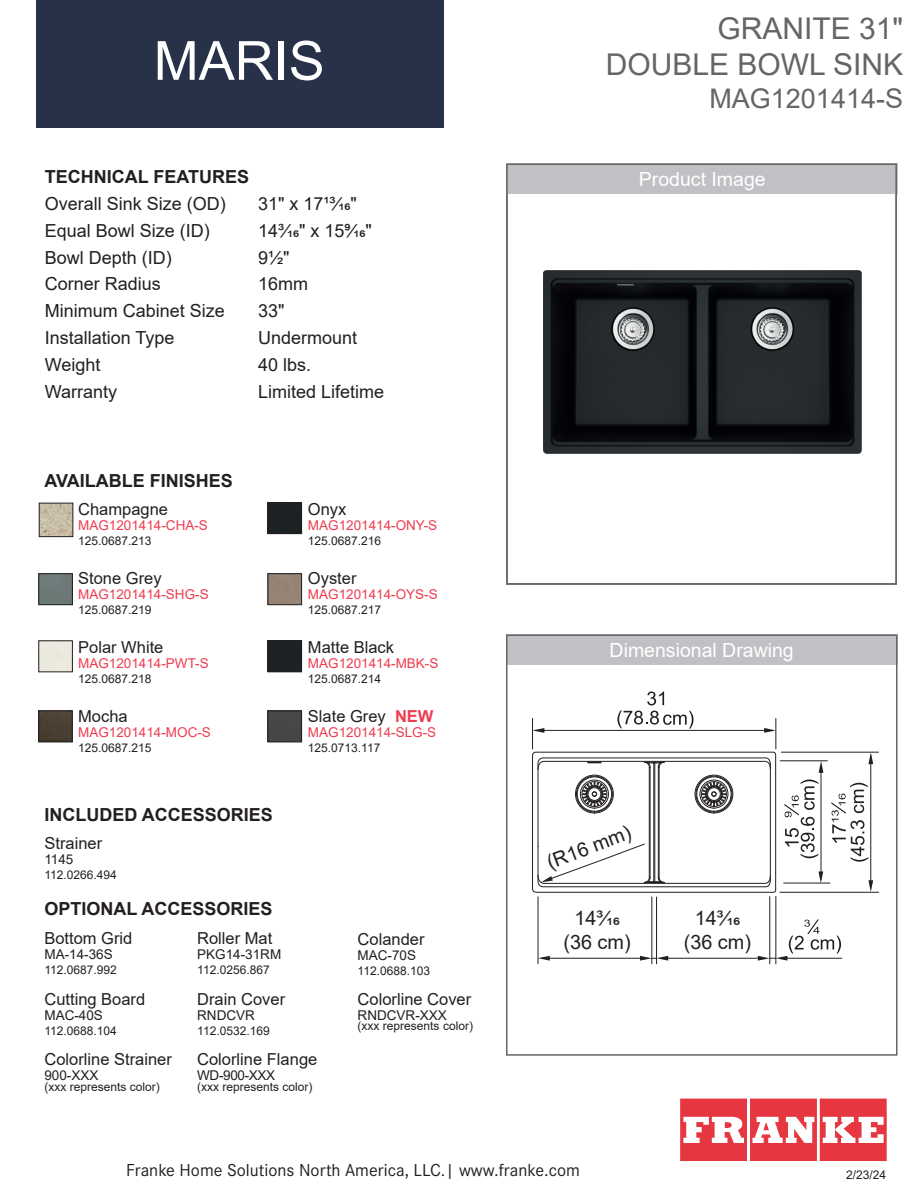
<style>
.page{position:relative;width:918px;height:1188px;background:#fff}
.page>*{position:absolute;margin:0;border:0;box-sizing:border-box;transform-origin:0 0}
.t1{font:54px "Arial";color:#fff}
.t2{font:30px "Arial";color:#656568}
.t3{font:27px "Arial";color:#656568}
.t4{font:19.8px/23.9px "Arial";color:#231f20;text-align:center}
.t5{font:19.5px "Arial";color:#fff}
.t6{font:18px "Arial";color:#231f20}
.t7{font:700 18px "Arial";color:#231f20}
.t8{font:18px "Corporate S";color:#231f20}
.t9{font:16.5px "Arial";color:#231f20}
.t10{font:13.5px "Arial";color:#ee3d50}
.t11{font:13.5px "Arial";color:#231f20}
.t12{font:12px "Arial";color:#231f20}
.s1{font-weight:700;color:#ee3d50}
</style>
<div class="page">
<img style="left:270px;top:642px;width:30px;height:28px">
<div style="left:268px;top:640px;width:34px;height:32px;border:1px solid #231f20"></div>
<img style="left:270px;top:575px;width:30px;height:28px">
<div style="left:268px;top:573px;width:34px;height:32px;border:1px solid #231f20"></div>
<img style="left:41px;top:505px;width:30px;height:30px">
<div style="left:39px;top:503px;width:34px;height:34px;border:1px solid #231f20"></div>
<img style="left:40px;top:713px;width:31px;height:27px">
<div style="left:38px;top:711px;width:35px;height:31px;border:1px solid #231f20"></div>
<div style="left:38px;top:640px;width:35px;height:32px;border:1px solid #231f20"></div>
<img style="left:40px;top:575px;width:31px;height:28px">
<div style="left:38px;top:573px;width:35px;height:32px;border:1px solid #231f20"></div>
<img style="left:270px;top:504px;width:30px;height:28px">
<div style="left:268px;top:502px;width:34px;height:32px;border:1px solid #231f20"></div>
<div style="left:37px;top:0;width:407px;height:127px;background:#273148"></div>
<img style="left:270px;top:713px;width:30px;height:27px">
<div style="left:268px;top:711px;width:34px;height:31px;border:1px solid #231f20"></div>
<svg style="left:680px;top:1099px;width:206px;height:62px"></svg>
<div style="left:507px;top:164px;width:391px;height:30px;background:#c0c1c4"></div>
<div style="left:506px;top:164px;width:391px;height:421px;border:2px solid #656568"></div>
<div style="left:506px;top:634px;width:392px;height:31px;background:#c0c1c4"></div>
<div style="left:506px;top:634px;width:392px;height:422px;border:2px solid #656568"></div>
<img style="left:543px;top:270px;width:319px;height:184px">
<svg style="left:532px;top:752px;width:244px;height:141px"></svg>
<hr style="left:870px;top:756px;width:1px;height:129px;background:#231f20">
<hr style="left:821px;top:767px;width:1px;height:109px;background:#231f20">
<svg style="left:868px;top:753px;width:5px;height:11px"></svg>
<svg style="left:868px;top:880px;width:5px;height:12px"></svg>
<svg style="left:819px;top:762px;width:4px;height:11px"></svg>
<svg style="left:818px;top:871px;width:5px;height:12px"></svg>
<svg style="left:764px;top:728px;width:12px;height:5px"></svg>
<svg style="left:533px;top:728px;width:11px;height:5px"></svg>
<svg style="left:539px;top:956px;width:11px;height:5px"></svg>
<hr style="left:535px;top:730px;width:235px;height:1px;background:#231f20">
<hr style="left:786px;top:958px;width:56px;height:1px;background:#231f20">
<hr style="left:662px;top:958px;width:100px;height:1px;background:#231f20">
<hr style="left:542px;top:958px;width:99px;height:1px;background:#231f20">
<svg style="left:640px;top:956px;width:28px;height:5px"></svg>
<hr style="left:780px;top:892px;width:99px;height:1px;background:#231f20">
<hr style="left:781px;top:752px;width:98px;height:1px;background:#231f20">
<hr style="left:532px;top:718px;width:1px;height:31px;background:#231f20">
<hr style="left:776px;top:718px;width:1px;height:31px;background:#231f20">
<hr style="left:652px;top:897px;width:1px;height:67px;background:#231f20">
<hr style="left:538px;top:897px;width:1px;height:67px;background:#231f20">
<hr style="left:780px;top:761px;width:47px;height:1px;background:#231f20">
<hr style="left:656px;top:897px;width:1px;height:67px;background:#231f20">
<hr style="left:769px;top:897px;width:1px;height:67px;background:#231f20">
<hr style="left:784px;top:883px;width:46px;height:1px;background:#231f20">
<hr style="left:776px;top:896px;width:1px;height:68px;background:#231f20">
<svg style="left:831px;top:783px;width:37px;height:79px"></svg>
<svg style="left:617px;top:692px;width:77px;height:37px"></svg>
<svg style="left:784px;top:780px;width:34px;height:78px"></svg>
<svg style="left:758px;top:919px;width:83px;height:42px"></svg>
<p class="t1" style="left:154px;top:24px;width:173px">MARIS</p>
<p class="t7" style="left:45px;top:164px;width:206px">TECHNICAL FEATURES</p>
<p class="t6" style="left:45px;top:191px;width:183px">Overall Sink Size (OD)</p>
<p class="t6" style="left:258px;top:191px;width:100px">31" x 1713/16"</p>
<p class="t6" style="left:45px;top:218px;width:167px">Equal Bowl Size (ID)</p>
<p class="t6" style="left:258px;top:218px;width:115px">143/16" x 159/16"</p>
<p class="t6" style="left:45px;top:245px;width:129px">Bowl Depth (ID)</p>
<p class="t6" style="left:258px;top:245px;width:33px">91/2"</p>
<p class="t6" style="left:45px;top:271px;width:118px">Corner Radius</p>
<p class="t6" style="left:258px;top:271px;width:52px">16mm</p>
<p class="t6" style="left:45px;top:298px;width:182px">Minimum Cabinet Size</p>
<p class="t6" style="left:258px;top:298px;width:28px">33"</p>
<p class="t6" style="left:45px;top:325px;width:131px">Installation Type</p>
<p class="t6" style="left:258px;top:325px;width:101px">Undermount</p>
<p class="t6" style="left:45px;top:352px;width:57px">Weight</p>
<p class="t6" style="left:258px;top:352px;width:55px">40 lbs.</p>
<p class="t6" style="left:45px;top:379px;width:74px">Warranty</p>
<p class="t6" style="left:258px;top:379px;width:128px">Limited Lifetime</p>
<p class="t7" style="left:44px;top:468px;width:190px">AVAILABLE FINISHES</p>
<p class="t9" style="left:78px;top:498px;width:91px">Champagne</p>
<p class="t10" style="left:78px;top:516px;width:131px">MAG1201414-CHA-S</p>
<p class="t12" style="left:78px;top:533px;width:75px">125.0687.213</p>
<p class="t9" style="left:78px;top:567px;width:85px">Stone Grey</p>
<p class="t10" style="left:78px;top:585px;width:132px">MAG1201414-SHG-S</p>
<p class="t12" style="left:78px;top:602px;width:75px">125.0687.219</p>
<p class="t9" style="left:78px;top:636px;width:87px">Polar White</p>
<p class="t10" style="left:78px;top:654px;width:132px">MAG1201414-PWT-S</p>
<p class="t12" style="left:78px;top:671px;width:75px">125.0687.218</p>
<p class="t9" style="left:78px;top:705px;width:51px">Mocha</p>
<p class="t10" style="left:78px;top:723px;width:134px">MAG1201414-MOC-S</p>
<p class="t12" style="left:78px;top:740px;width:75px">125.0687.215</p>
<p class="t7" style="left:44px;top:802px;width:230px">INCLUDED ACCESSORIES</p>
<p class="t9" style="left:44px;top:832px;width:59px">Strainer</p>
<p class="t11" style="left:44px;top:850px;width:31px">1145</p>
<p class="t12" style="left:44px;top:867px;width:74px">112.0266.494</p>
<p class="t7" style="left:44px;top:896px;width:230px">OPTIONAL ACCESSORIES</p>
<p class="t9" style="left:44px;top:927px;width:90px">Bottom Grid</p>
<p class="t11" style="left:44px;top:945px;width:70px">MA-14-36S</p>
<p class="t12" style="left:44px;top:961px;width:74px">112.0687.992</p>
<p class="t9" style="left:197px;top:927px;width:77px">Roller Mat</p>
<p class="t11" style="left:197px;top:945px;width:86px">PKG14-31RM</p>
<p class="t12" style="left:197px;top:961px;width:74px">112.0256.867</p>
<p class="t9" style="left:44px;top:987px;width:102px">Cutting Board</p>
<p class="t11" style="left:44px;top:1006px;width:60px">MAC-40S</p>
<p class="t12" style="left:44px;top:1022px;width:74px">112.0688.104</p>
<p class="t9" style="left:197px;top:987px;width:90px">Drain Cover</p>
<p class="t11" style="left:197px;top:1006px;width:59px">RNDCVR</p>
<p class="t12" style="left:197px;top:1022px;width:74px">112.0532.169</p>
<p class="t9" style="left:308px;top:498px;width:40px">Onyx</p>
<p class="t10" style="left:308px;top:516px;width:131px">MAG1201414-ONY-S</p>
<p class="t12" style="left:308px;top:533px;width:75px">125.0687.216</p>
<p class="t9" style="left:308px;top:567px;width:50px">Oyster</p>
<p class="t10" style="left:308px;top:585px;width:131px">MAG1201414-OYS-S</p>
<p class="t12" style="left:308px;top:602px;width:75px">125.0687.217</p>
<p class="t9" style="left:308px;top:636px;width:88px">Matte Black</p>
<p class="t10" style="left:308px;top:654px;width:132px">MAG1201414-MBK-S</p>
<p class="t12" style="left:308px;top:671px;width:75px">125.0687.214</p>
<p class="t9" style="left:308px;top:705px;width:127px">Slate Grey <span class="s1">NEW</span></p>
<p class="t10" style="left:308px;top:723px;width:130px">MAG1201414-SLG-S</p>
<p class="t12" style="left:308px;top:740px;width:74px">125.0713.117</p>
<p class="t9" style="left:358px;top:928px;width:68px">Colander</p>
<p class="t11" style="left:358px;top:946px;width:60px">MAC-70S</p>
<p class="t12" style="left:358px;top:962px;width:74px">112.0688.103</p>
<p class="t9" style="left:358px;top:987px;width:115px">Colorline Cover</p>
<p class="t11" style="left:358px;top:1006px;width:91px">RNDCVR-XXX</p>
<p class="t12" style="left:358px;top:1018px;width:117px">(xxx represents color)</p>
<p class="t9" style="left:44px;top:1048px;width:129px">Colorline Strainer</p>
<p class="t11" style="left:44px;top:1066px;width:56px">900-XXX</p>
<p class="t12" style="left:44px;top:1078px;width:117px">(xxx represents color)</p>
<p class="t9" style="left:197px;top:1048px;width:122px">Colorline Flange</p>
<p class="t11" style="left:197px;top:1066px;width:79px">WD-900-XXX</p>
<p class="t12" style="left:197px;top:1078px;width:117px">(xxx represents color)</p>
<p class="t2" style="left:717px;top:8px;width:187px">GRANITE 31"</p>
<p class="t2" style="left:606px;top:44px;width:299px">DOUBLE BOWL SINK</p>
<p class="t3" style="left:709px;top:80px;width:195px">MAG1201414-S</p>
<p class="t5" style="left:639px;top:166px;width:128px">Product Image</p>
<p class="t5" style="left:610px;top:637px;width:186px">Dimensional Drawing</p>
<p class="t4" style="left:543px;top:851px;width:90px;rotate:-21deg">(R16 mm)</p>
<p class="t4" style="left:563px;top:906px;width:69px">14³⁄16 (36 cm)</p>
<p class="t4" style="left:684px;top:906px;width:69px">14³⁄16 (36 cm)</p>
<p class="t8" style="left:126px;top:1157px;width:455px">Franke Home Solutions North America, LLC.| www.franke.com</p>
<p class="t12" style="left:846px;top:1166px;width:42px">2/23/24</p>
</div>
